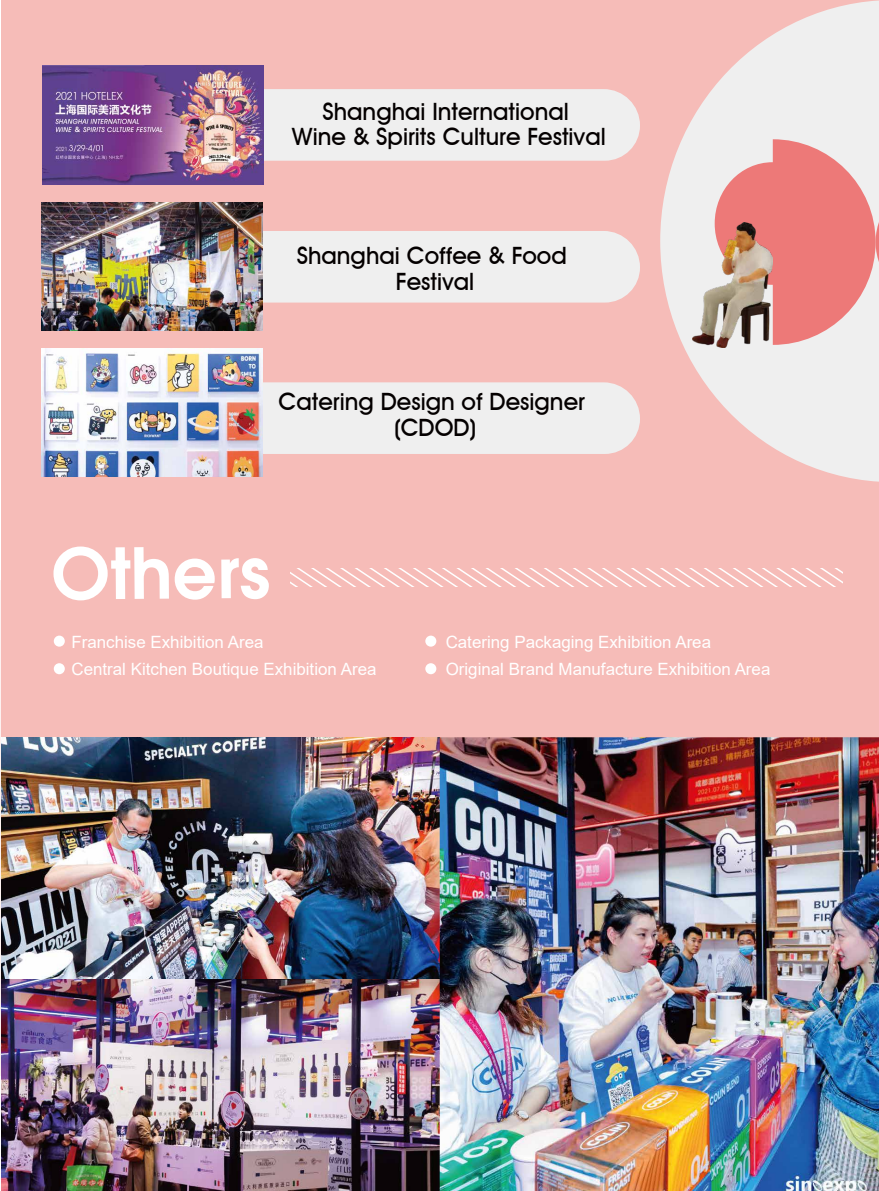
<style>
.page{position:relative;width:879px;height:1191px;background:#f6bcb8}
.page>*{position:absolute;margin:0;border:0;box-sizing:border-box;transform-origin:0 0}
.t1{font:600 69.6px "Avant Garde";letter-spacing:-.01em;color:#fff}
.t2{font:500 23.8px/25.6px "Avant Garde IT Cby BT";color:#040000;text-align:center}
.t3{font:17px/27.4px "Arial";color:#fff}
</style>
<div class="page">
<img style="left:1px;top:737px;width:878px;height:454px">
<hr style="left:0;top:0;width:1px;height:1191px;background:#fff">
<svg style="left:0;top:580px;width:1px;height:495px"></svg>
<svg style="left:660px;top:0;width:219px;height:482px;fill:#efefef"></svg>
<div style="left:54px;top:635px;width:11px;height:11px;background:#fff;border-radius:50%"></div>
<div style="left:54px;top:663px;width:11px;height:11px;background:#fff;border-radius:50%"></div>
<div style="left:425px;top:635px;width:11px;height:11px;background:#fff;border-radius:50%"></div>
<div style="left:425px;top:663px;width:11px;height:11px;background:#fff;border-radius:50%"></div>
<svg style="left:773px;top:139px;width:106px;height:206px;background:#ed9e9d"></svg>
<div style="left:262px;top:382px;width:378px;height:72px;background:#efefef"></div>
<img style="left:42px;top:349px;width:220px;height:128px">
<div style="left:714px;top:162px;width:116px;height:123px;background:#ed7978;border-radius:50%"></div>
<img style="left:693px;top:222px;width:80px;height:125px">
<svg style="left:290px;top:569px;width:553px;height:17px"></svg>
<div style="left:264px;top:89px;width:376px;height:72px;background:#efefef"></div>
<img style="left:43px;top:65px;width:221px;height:120px">
<div style="left:262px;top:231px;width:378px;height:71px;background:#efefef"></div>
<img style="left:42px;top:203px;width:220px;height:128px">
<h2 class="t2" style="left:292px;top:98px;width:315px">Shanghai International<br>Wine &amp; Spirits Culture Festival</h2>
<h2 class="t2" style="left:297px;top:243px;width:271px">Shanghai Coffee &amp; Food<br>Festival</h2>
<h2 class="t2" style="left:278px;top:389px;width:308px">Catering Design of Designer (CDOD)</h2>
<h1 class="t1" style="left:51px;top:527px;width:221px">Others</h1>
<p class="t3" style="left:71px;top:628px;width:306px">Franchise Exhibition Area<br>Central Kitchen Boutique Exhibition Area</p>
<p class="t3" style="left:446px;top:628px;width:326px">Catering Packaging Exhibition Area<br>Original Brand Manufacture Exhibition Area</p>
</div>
